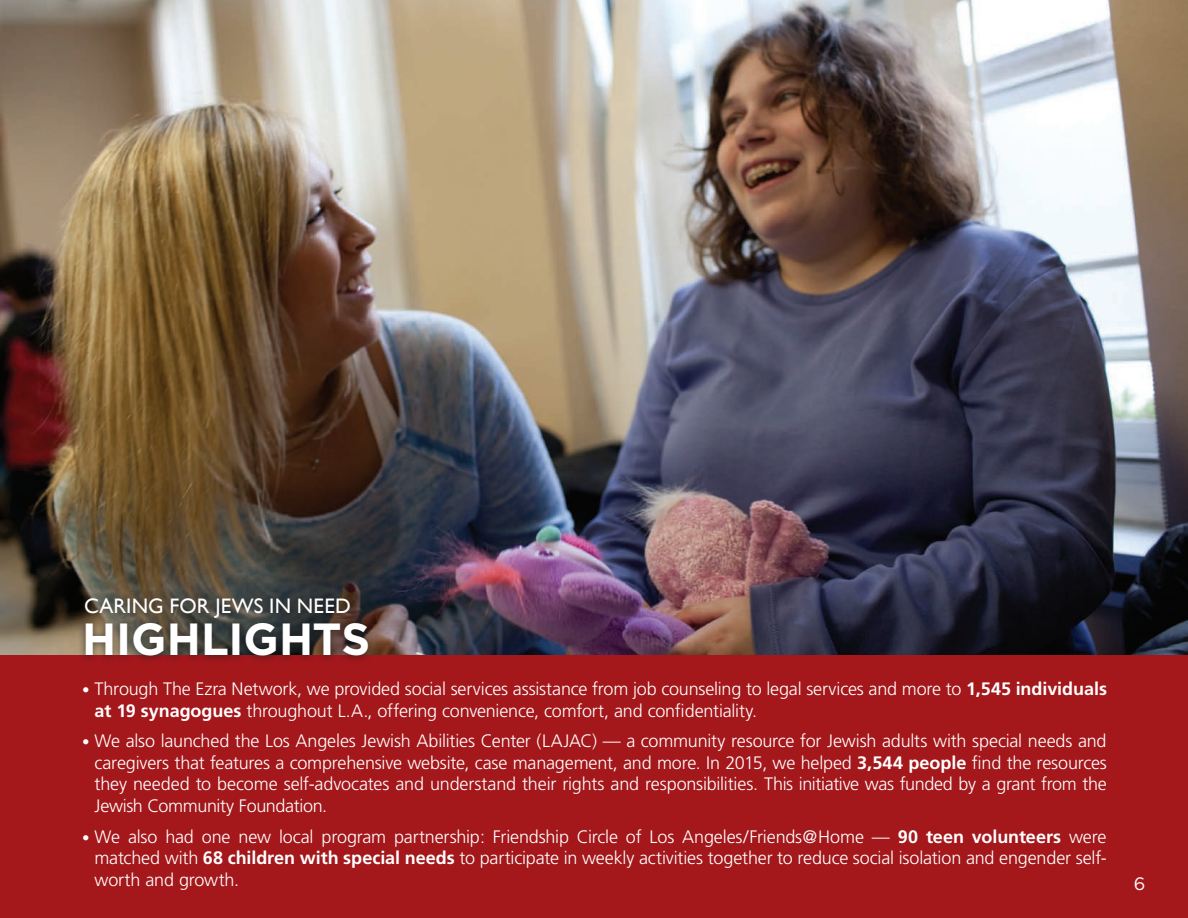
<style>
.page{position:relative;width:1188px;height:918px;background:#fff}
.page>*{position:absolute;margin:0;border:0;box-sizing:border-box;transform-origin:0 0}
.t1{font:700 45px "Gotham";color:#fff}
.t2{font:21px "Gill Sans";letter-spacing:.005em;color:#fff}
.t3{font:300 18px/21.6px "Frutiger";letter-spacing:-.01em;color:#fff;text-align:justify}
.t4{font:18px "Gotham";color:#fff}
.s1{font-size:15px}
.s2{font-weight:700}
</style>
<div class="page">
<img style="left:0;top:0;width:1188px;height:656px">
<div style="left:0;top:656px;width:1188px;height:262px;background:#a4171b"></div>
<div style="left:78px;top:615px;width:298px;height:49px;background:#231f20;opacity:.75"></div>
<div style="left:77px;top:590px;width:281px;height:35px;background:#231f20;opacity:.75"></div>
<p class="t2" style="left:84px;top:593px;width:268px">CARING FOR JEWS IN NEED</p>
<h1 class="t1" style="left:82px;top:610px;width:290px">Highlight s</h1>
<p class="t3" style="left:95px;top:678px;width:1014px;text-indent:-13px"><span class="s1">•</span> Through The Ezra Network, we provided social services assistance from job counseling to legal services and more to <span class="s2">1,545 individuals at 19 synagogues</span> throughout L.A., offering convenience, comfort, and confidentiality.</p>
<p class="t3" style="left:95px;top:730px;width:1014px;text-indent:-13px"><span class="s1">•</span> We also launched the Los Angeles Jewish Abilities Center (LAJAC) — a community resource for Jewish adults with special needs and caregivers that features a comprehensive website, case management, and more. In 2015, we helped <span class="s2">3,544 people</span> find the resources they needed to become self-advocates and understand their rights and responsibilities. This initiative was funded by a grant from the Jewish Community Foundation.</p>
<p class="t3" style="left:95px;top:826px;width:1014px;text-indent:-13px"><span class="s1">•</span> We also had one new local program partnership: Friendship Circle of Los Angeles/Friends@Home — <span class="s2">90 teen volunteers</span> were matched with <span class="s2">68 children with special needs</span> to participate in weekly activities together to reduce social isolation and engender self&shy;worth and growth.</p>
<p class="t4" style="left:1134px;top:872px;width:13px">6</p>
</div>
